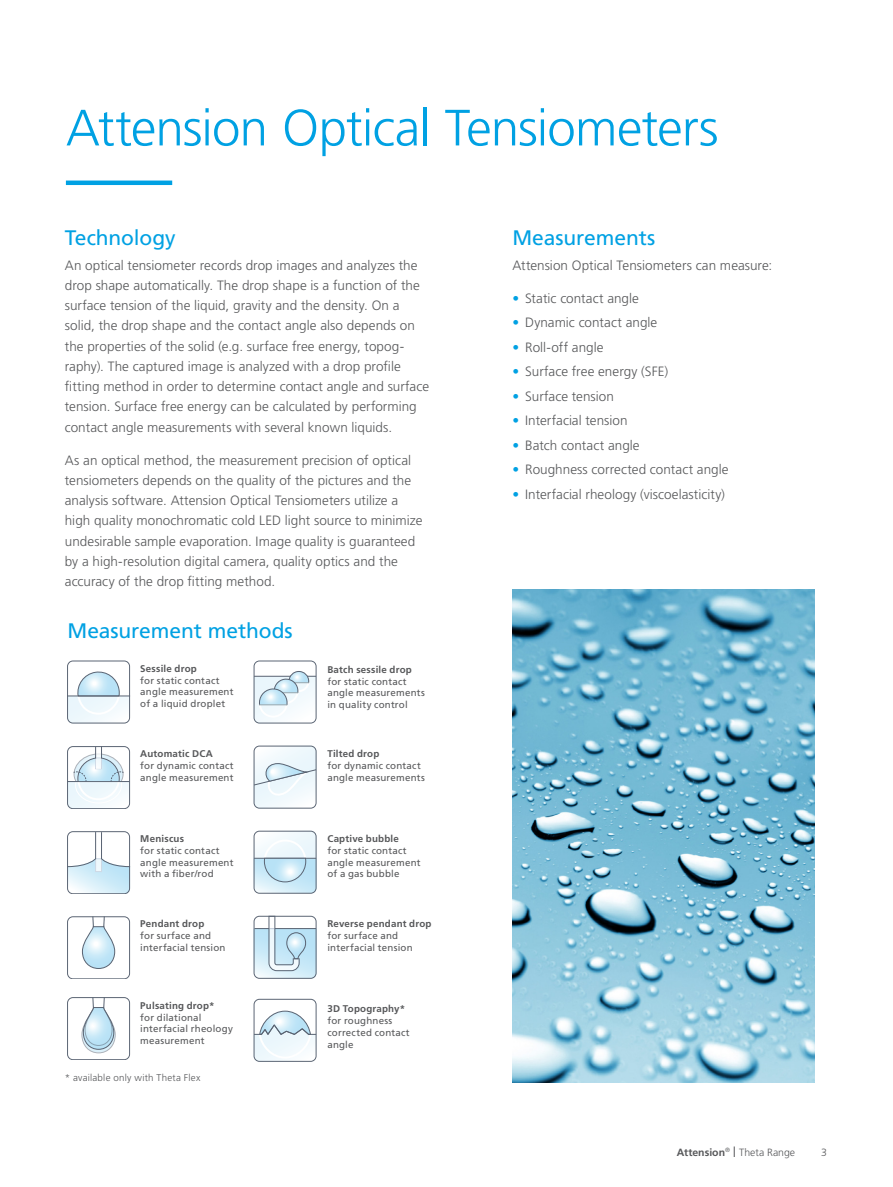
<style>
.page{position:relative;width:893px;height:1187px;background:#fff}
.page>*{position:absolute;margin:0;border:0;box-sizing:border-box;transform-origin:0 0}
.Heading_Page_Blue{font:300 51px "Frutiger LT Std";letter-spacing:-.015em;color:#00a1e3}
.Sub_Heading_1_Page_B{font:21px "Frutiger LT Std";letter-spacing:-.005em;color:#00a1e3}
.Body_80{font:300 13.5px/20.2px "Frutiger LT Std";letter-spacing:.005em;color:#57585a}
.t1{font:300 10.5px "Frutiger LT Std";color:#57585a}
.t2{font:700 10.5px "Frutiger LT Std";color:#57585a}
.Figure_Text_80{font:9.75px/11.7px "Frutiger LT Std";letter-spacing:.02em;color:#57585a}
.Contact{font:300 9.75px "Frutiger LT Std";letter-spacing:.025em;color:#57585a}
.t3{font:300 6.15px "Frutiger LT Std";color:#57585a}
.s1{font-weight:700}
.s2{font-weight:700;color:#00a1e3}
.s3{font-size:15px}
</style>
<div class="page">
<div style="left:66px;top:180px;width:106px;height:5px;background:#00a1e3"></div>
<svg style="left:67px;top:660px;width:63px;height:63px"></svg>
<hr style="left:67px;top:695px;width:63px;height:1px;background:#596372">
<svg style="left:67px;top:746px;width:63px;height:62px"></svg>
<svg style="left:67px;top:831px;width:63px;height:62px"></svg>
<svg style="left:67px;top:916px;width:63px;height:62px"></svg>
<svg style="left:254px;top:660px;width:63px;height:63px"></svg>
<svg style="left:254px;top:745px;width:63px;height:63px"></svg>
<svg style="left:254px;top:830px;width:63px;height:63px"></svg>
<svg style="left:254px;top:915px;width:63px;height:63px"></svg>
<svg style="left:254px;top:998px;width:63px;height:63px"></svg>
<img style="left:512px;top:589px;width:302px;height:493px">
<svg style="left:67px;top:997px;width:63px;height:62px"></svg>
<p class="Heading_Page_Blue" style="left:66px;top:99px;width:654px">Attension Optical Tensiometers</p>
<p class="Sub_Heading_1_Page_B" style="left:65px;top:225px;width:112px">Technology</p>
<p class="Body_80" style="left:65px;top:255px;width:366px">An optical tensiometer records drop images and analyzes the drop shape automatically. The drop shape is a function of the surface tension of the liquid, gravity and the density. On a solid, the drop shape and the contact angle also depends on the properties of the solid (e.g. surface free energy, topog&shy;raphy). The captured image is analyzed with a drop profile fitting method in order to determine contact angle and surface tension. Surface free energy can be calculated by performing contact angle measurements with several known liquids.</p>
<p class="Body_80" style="left:65px;top:450px;width:359px">As an optical method, the measurement precision of optical tensiometers depends on the quality of the pictures and the analysis software. Attension Optical Tensiometers utilize a high quality monochromatic cold LED light source to minimize undesirable sample evaporation. Image quality is guaranteed by a high-resolution digital camera, quality optics and the accuracy of the drop fitting method.</p>
<p class="Sub_Heading_1_Page_B" style="left:68px;top:618px;width:227px">Measurement methods</p>
<p class="Figure_Text_80" style="left:140px;top:662px;width:95px"><span class="s1">Sessile drop<br></span>for static contact angle measurement of a liquid droplet</p>
<p class="Figure_Text_80" style="left:140px;top:748px;width:95px"><span class="s1">Automatic DCA<br></span>for dynamic contact angle measurement</p>
<p class="Figure_Text_80" style="left:327px;top:663px;width:99px"><span class="s1">Batch sessile drop </span>for static contact angle measurements in quality control</p>
<p class="Figure_Text_80" style="left:327px;top:748px;width:99px"><span class="s1">Tilted drop<br></span>for dynamic contact angle measurements</p>
<p class="Figure_Text_80" style="left:140px;top:833px;width:95px"><span class="s1">Meniscus<br></span>for static contact angle measurement with a fiber/rod</p>
<p class="Figure_Text_80" style="left:327px;top:833px;width:95px"><span class="s1">Captive bubble<br></span>for static contact angle measurement of a gas bubble</p>
<p class="Figure_Text_80" style="left:140px;top:918px;width:87px"><span class="s1">Pendant drop<br></span>for surface and interfacial tension</p>
<p class="Figure_Text_80" style="left:327px;top:918px;width:106px"><span class="s1">Reverse pendant drop </span>for surface and interfacial tension</p>
<p class="Figure_Text_80" style="left:140px;top:999px;width:94px"><span class="s1">Pulsating drop*<br></span>for dilational interfacial rheology measurement</p>
<p class="Contact" style="left:65px;top:1072px;width:137px">* available only with Theta Flex</p>
<p class="Figure_Text_80" style="left:327px;top:1003px;width:84px"><span class="s1">3D Topography* </span>for roughness corrected contact angle</p>
<p class="Sub_Heading_1_Page_B" style="left:512px;top:225px;width:144px">Measurements</p>
<p class="Body_80" style="left:512px;top:255px;width:261px">Attension Optical Tensiometers can measure:</p>
<p class="Body_80" style="left:512px;top:288px;width:128px"><span class="s2">•</span> Static contact angle</p>
<p class="Body_80" style="left:512px;top:312px;width:146px"><span class="s2">•</span> Dynamic contact angle</p>
<p class="Body_80" style="left:512px;top:337px;width:93px"><span class="s2">•</span> Roll-off angle</p>
<p class="Body_80" style="left:512px;top:361px;width:157px"><span class="s2">•</span> Surface free energy (SFE)</p>
<p class="Body_80" style="left:512px;top:386px;width:103px"><span class="s2">•</span> Surface tension</p>
<p class="Body_80" style="left:512px;top:410px;width:117px"><span class="s2">•</span> Interfacial tension</p>
<p class="Body_80" style="left:512px;top:435px;width:129px"><span class="s2">•</span> Batch contact angle</p>
<p class="Body_80" style="left:512px;top:459px;width:218px"><span class="s2">•</span> Roughness corrected contact angle</p>
<p class="Body_80" style="left:512px;top:484px;width:214px"><span class="s2">•</span> Interfacial rheology (viscoelasticity)</p>
<p class="t3" style="left:725px;top:1146px;width:6px">®</p>
<p class="t1" style="left:733px;top:1145px;width:64px"><span class="s3">I</span> Theta Range</p>
<p class="t2" style="left:677px;top:1145px;width:50px">Attension</p>
<p class="t1" style="left:821px;top:1145px;width:7px">3</p>
</div>
